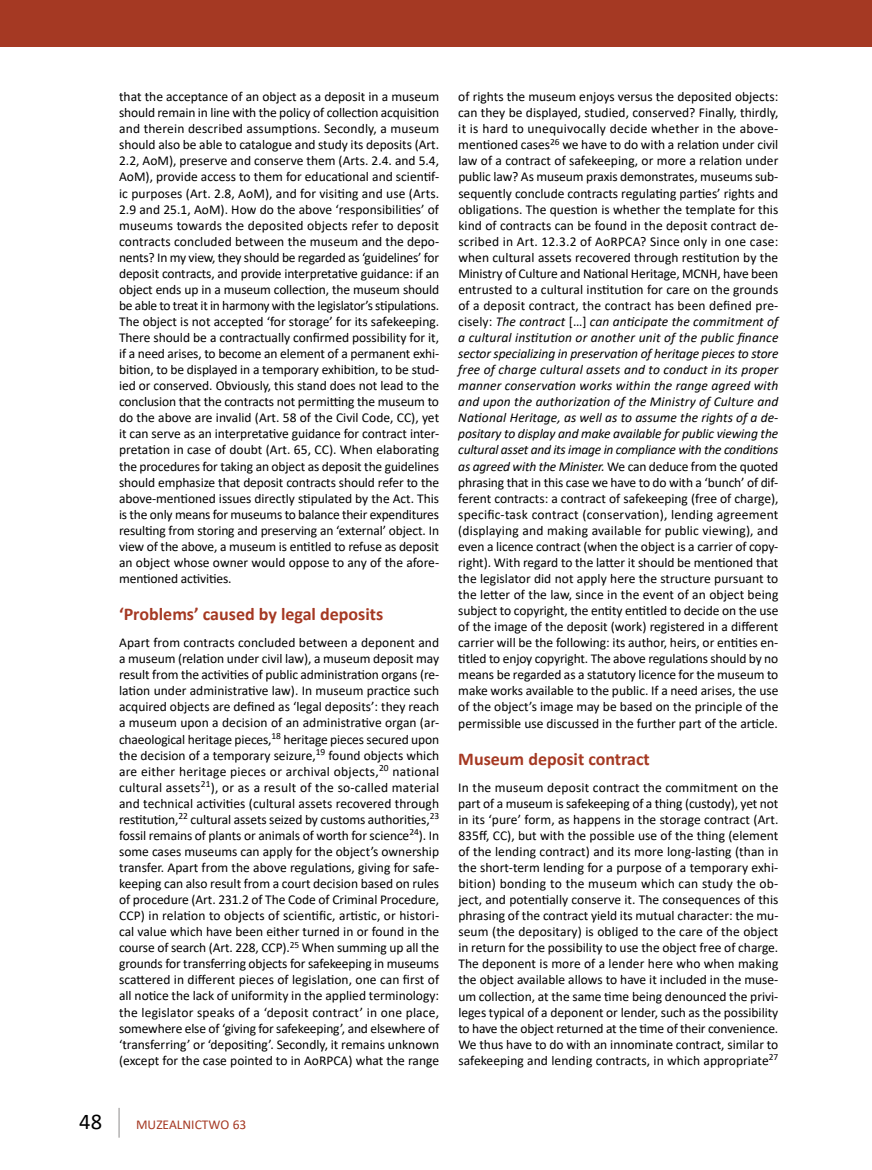
<style>
.page{position:relative;width:872px;height:1170px;background:#fff}
.page>*{position:absolute;margin:0;border:0;box-sizing:border-box;transform-origin:0 0}
.t1{font:22.5px "Calibri";color:#000}
.t2{font:700 18px "Calibri";color:#a53923}
.t3{font:13.5px/16px "Calibri";color:#000;text-align:justify}
.t4{font:13.5px "Calibri";color:#a53923}
.s1{font-style:italic}
</style>
<div class="page">
<hr style="left:118px;top:1107px;width:2px;height:30px;background:#b3b2b2">
<div style="left:0;top:0;width:872px;height:47px;background:#a53923"></div>
<p class="t3" style="left:119px;top:88px;width:322px">that the acceptance of an object as a deposit in a museum should remain in line with the policy of collection acquisition and therein described assumptions. Secondly, a museum should also be able to catalogue and study its deposits (Art.<br>2.2, AoM), preserve and conserve them (Arts. 2.4. and 5.4, AoM), provide access to them for educational and scientif&shy;ic purposes (Art. 2.8, AoM), and for visiting and use (Arts.<br>2.9 and 25.1, AoM). How do the above ‘responsibilities’ of museums towards the deposited objects refer to deposit contracts concluded between the museum and the depo&shy;nents? In my view, they should be regarded as ‘guidelines’ for deposit contracts, and provide interpretative guidance: if an object ends up in a museum collection, the museum should be able to treat it in harmony with the legislator’s stipulations.<br>The object is not accepted ‘for storage’ for its safekeeping.<br>There should be a contractually confirmed possibility for it, if a need arises, to become an element of a permanent exhi&shy;bition, to be displayed in a temporary exhibition, to be stud&shy;ied or conserved. Obviously, this stand does not lead to the conclusion that the contracts not permitting the museum to do the above are invalid (Art. 58 of the Civil Code, CC), yet it can serve as an interpretative guidance for contract inter&shy;pretation in case of doubt (Art. 65, CC). When elaborating the procedures for taking an object as deposit the guidelines should emphasize that deposit contracts should refer to the above-mentioned issues directly stipulated by the Act. This is the only means for museums to balance their expenditures resulting from storing and preserving an ‘external’ object. In view of the above, a museum is entitled to refuse as deposit an object whose owner would oppose to any of the afore&shy;mentioned activities.</p>
<h2 class="t2" style="left:119px;top:601px;width:266px">‘Problems’ caused by legal deposits</h2>
<p class="t3" style="left:119px;top:634px;width:322px">Apart from contracts concluded between a deponent and a museum (relation under civil law), a museum deposit may result from the activities of public administration organs (re&shy;lation under administrative law). In museum practice such acquired objects are defined as ‘legal deposits’: they reach a museum upon a decision of an administrative organ (ar&shy;chaeological heritage pieces,<sup>18</sup> heritage pieces secured upon the decision of a temporary seizure,<sup>19</sup> found objects which are either heritage pieces or archival objects,<sup>20</sup> national cultural assets<sup>21</sup>), or as a result of the so-called material and technical activities (cultural assets recovered through restitution,<sup>22</sup> cultural assets seized by customs authorities,<sup>23 </sup>fossil remains of plants or animals of worth for science<sup>24</sup>). In some cases museums can apply for the object’s ownership transfer. Apart from the above regulations, giving for safe&shy;keeping can also result from a court decision based on rules of procedure (Art. 231.2 of The Code of Criminal Procedure, CCP) in relation to objects of scientific, artistic, or histori&shy;cal value which have been either turned in or found in the course of search (Art. 228, CCP).<sup>25</sup> When summing up all the grounds for transferring objects for safekeeping in museums scattered in different pieces of legislation, one can first of all notice the lack of uniformity in the applied terminology: the legislator speaks of a ‘deposit contract’ in one place, somewhere else of ‘giving for safekeeping’, and elsewhere of ‘transferring’ or ‘depositing’. Secondly, it remains unknown (except for the case pointed to in AoRPCA) what the range</p>
<p class="t3" style="left:458px;top:88px;width:322px">of rights the museum enjoys versus the deposited objects: can they be displayed, studied, conserved? Finally, thirdly, it is hard to unequivocally decide whether in the above&shy;mentioned cases<sup>26</sup> we have to do with a relation under civil law of a contract of safekeeping, or more a relation under public law? As museum praxis demonstrates, museums sub&shy;sequently conclude contracts regulating parties’ rights and obligations. The question is whether the template for this kind of contracts can be found in the deposit contract de&shy;scribed in Art. 12.3.2 of AoRPCA? Since only in one case: when cultural assets recovered through restitution by the Ministry of Culture and National Heritage, MCNH, have been entrusted to a cultural institution for care on the grounds of a deposit contract, the contract has been defined pre&shy;cisely: <span class="s1">The contract</span> […] <span class="s1">can anticipate the commitment of a cultural institution or another unit of the public finance sector specializing in preservation of heritage pieces to store free of charge cultural assets and to conduct in its proper manner conservation works within the range agreed with and upon the authorization of the Ministry of Culture and National Heritage, as well as to assume the rights of a de&shy;positary to display and make available for public viewing the cultural asset and its image in compliance with the conditions as agreed with the Minister.</span> We can deduce from the quoted phrasing that in this case we have to do with a ‘bunch’ of dif&shy;ferent contracts: a contract of safekeeping (free of charge), specific-task contract (conservation), lending agreement (displaying and making available for public viewing), and even a licence contract (when the object is a carrier of copy&shy;right). With regard to the latter it should be mentioned that the legislator did not apply here the structure pursuant to the letter of the law, since in the event of an object being subject to copyright, the entity entitled to decide on the use of the image of the deposit (work) registered in a different carrier will be the following: its author, heirs, or entities en&shy;titled to enjoy copyright. The above regulations should by no means be regarded as a statutory licence for the museum to make works available to the public. If a need arises, the use of the object’s image may be based on the principle of the permissible use discussed in the further part of the article.</p>
<h2 class="t2" style="left:458px;top:746px;width:193px">Museum deposit contract</h2>
<p class="t3" style="left:458px;top:778px;width:322px">In the museum deposit contract the commitment on the part of a museum is safekeeping of a thing (custody), yet not in its ‘pure’ form, as happens in the storage contract (Art.<br>835ff, CC), but with the possible use of the thing (element of the lending contract) and its more long-lasting (than in the short-term lending for a purpose of a temporary exhi&shy;bition) bonding to the museum which can study the ob&shy;ject, and potentially conserve it. The consequences of this phrasing of the contract yield its mutual character: the mu&shy;seum (the depositary) is obliged to the care of the object in return for the possibility to use the object free of charge.<br>The deponent is more of a lender here who when making the object available allows to have it included in the muse&shy;um collection, at the same time being denounced the privi&shy;leges typical of a deponent or lender, such as the possibility to have the object returned at the time of their convenience.<br>We thus have to do with an innominate contract, similar to safekeeping and lending contracts, in which appropriate<sup>27</sup></p>
<h1 class="t1" style="left:79px;top:1105px;width:24px">48</h1>
<p class="t4" style="left:136px;top:1115px;width:112px">MUZEALNICTWO 63</p>
</div>
